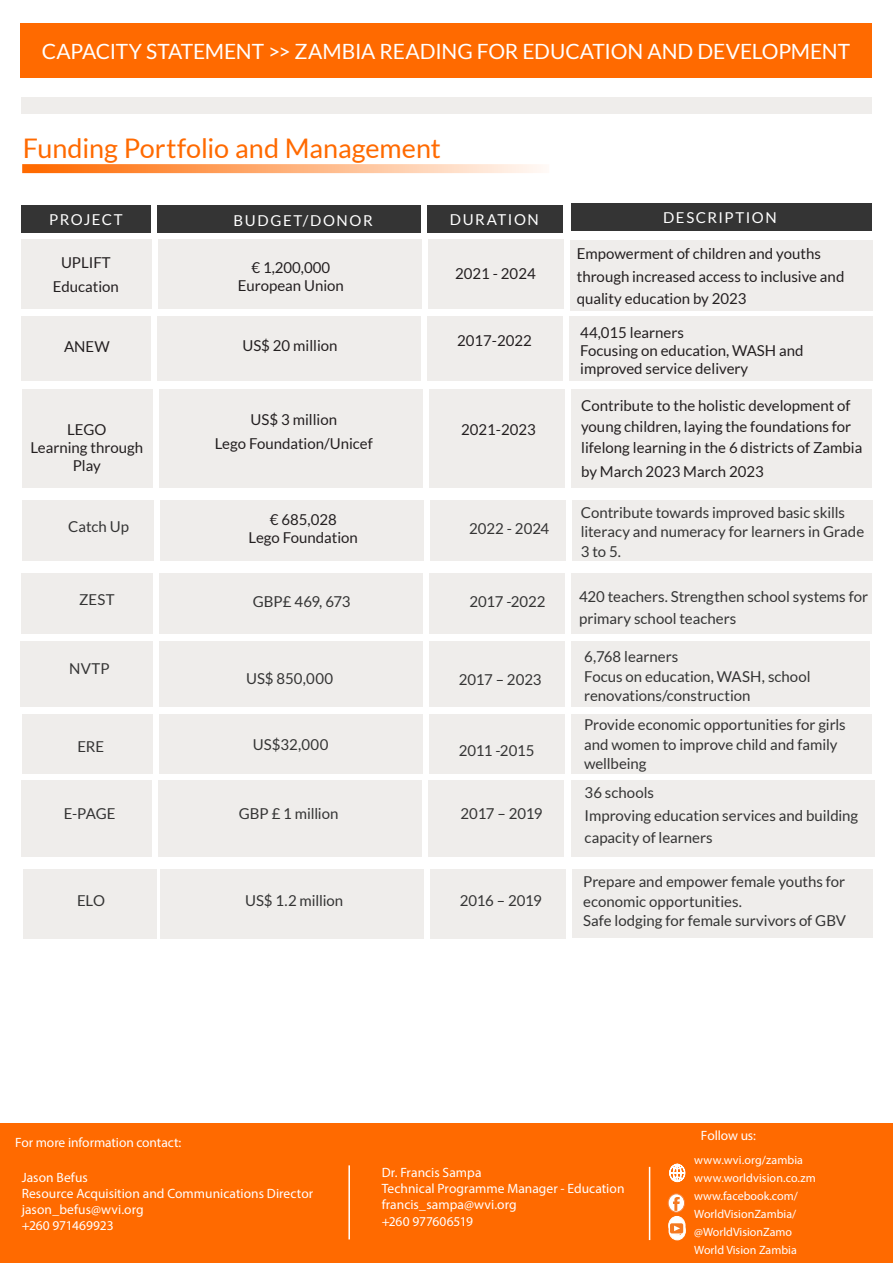
<style>
.page{position:relative;width:893px;height:1263px;background:#fff}
.page>*{position:absolute;margin:0;border:0;box-sizing:border-box;transform-origin:0 0}
.Paragraph_Style_1{font:27px "Lato";color:#ff6a00}
.t1{font:21px "Lato";letter-spacing:-.005em;color:#fff}
.t2{font:15px/19.5px "Lato";color:#343434}
.t3{font:15px/18px "Lato";color:#231f20}
.Paragraph_Style_1-2{font:15px "Lato";letter-spacing:.105em;color:#fff}
.t4{font:15px "Lato";letter-spacing:-.02em;color:#343434}
.Basic_Copy_White{font:13.5px "Myriad Pro";color:#fff}
.t5{font:12px/18px "Myriad Pro";color:#fff}
</style>
<div class="page">
<div style="left:21px;top:97px;width:851px;height:17px;background:#efedeb"></div>
<div style="left:20px;top:23px;width:852px;height:54px;background:#ff6a00"></div>
<div style="left:0;top:1124px;width:893px;height:139px;background:#ff6a00"></div>
<svg style="left:669px;top:1163px;width:17px;height:20px"></svg>
<div style="left:668px;top:1194px;width:16px;height:18px;background:#fff;border-radius:50%"></div>
<div style="left:668px;top:1194px;width:17px;height:18px;border:1px solid #f7833b;border-radius:50%"></div>
<svg style="left:673px;top:1197px;width:7px;height:14px"></svg>
<div style="left:669px;top:1221px;width:16px;height:19px;background:#fff;border-radius:50%"></div>
<div style="left:669px;top:1221px;width:17px;height:19px;border:1px solid #fff;border-radius:50%"></div>
<div style="left:669px;top:1216px;width:16px;height:19px;background:#fff;border-radius:50%"></div>
<div style="left:668px;top:1216px;width:17px;height:19px;border:1px solid #fff;border-radius:50%"></div>
<div style="left:670px;top:1223px;width:13px;height:10px;background:#f47921;border-radius:2px"></div>
<svg style="left:674px;top:1225px;width:7px;height:10px"></svg>
<hr style="left:348px;top:1165px;width:2px;height:74px;background:#fff">
<hr style="left:649px;top:1167px;width:1px;height:73px;background:#fff">
<div style="left:21px;top:316px;width:130px;height:64px;background:#efedeb"></div>
<div style="left:22px;top:389px;width:130px;height:98px;background:#efedeb"></div>
<div style="left:23px;top:869px;width:133px;height:70px;background:#efedeb"></div>
<div style="left:21px;top:573px;width:131px;height:61px;background:#efedeb"></div>
<div style="left:20px;top:641px;width:132px;height:66px;background:#efedeb"></div>
<div style="left:22px;top:714px;width:130px;height:59px;background:#efedeb"></div>
<div style="left:21px;top:780px;width:131px;height:76px;background:#efedeb"></div>
<div style="left:158px;top:316px;width:263px;height:64px;background:#efedeb"></div>
<div style="left:159px;top:389px;width:263px;height:98px;background:#efedeb"></div>
<div style="left:161px;top:869px;width:263px;height:69px;background:#efedeb"></div>
<div style="left:159px;top:573px;width:263px;height:61px;background:#efedeb"></div>
<div style="left:159px;top:641px;width:263px;height:66px;background:#efedeb"></div>
<div style="left:159px;top:714px;width:263px;height:59px;background:#efedeb"></div>
<div style="left:159px;top:780px;width:263px;height:76px;background:#efedeb"></div>
<div style="left:428px;top:316px;width:135px;height:64px;background:#efedeb"></div>
<div style="left:429px;top:389px;width:135px;height:98px;background:#efedeb"></div>
<div style="left:431px;top:869px;width:135px;height:69px;background:#efedeb"></div>
<div style="left:429px;top:573px;width:135px;height:61px;background:#efedeb"></div>
<div style="left:429px;top:641px;width:135px;height:66px;background:#efedeb"></div>
<div style="left:429px;top:714px;width:135px;height:59px;background:#efedeb"></div>
<div style="left:429px;top:780px;width:135px;height:76px;background:#efedeb"></div>
<div style="left:569px;top:316px;width:304px;height:64px;background:#efedeb"></div>
<div style="left:571px;top:389px;width:301px;height:98px;background:#efedeb"></div>
<div style="left:572px;top:869px;width:301px;height:68px;background:#efedeb"></div>
<div style="left:571px;top:573px;width:301px;height:61px;background:#efedeb"></div>
<div style="left:571px;top:641px;width:298px;height:66px;background:#efedeb"></div>
<div style="left:571px;top:714px;width:301px;height:59px;background:#efedeb"></div>
<div style="left:571px;top:780px;width:303px;height:76px;background:#efedeb"></div>
<div style="left:21px;top:205px;width:130px;height:27px;background:#343434"></div>
<div style="left:158px;top:205px;width:263px;height:27px;background:#343434"></div>
<div style="left:428px;top:205px;width:135px;height:27px;background:#343434"></div>
<div style="left:571px;top:204px;width:301px;height:27px;background:#343434"></div>
<svg style="left:22px;top:164px;width:521px;height:9px;background:#ffb078"></svg>
<div style="left:21px;top:240px;width:131px;height:69px;background:#efedeb"></div>
<div style="left:158px;top:240px;width:264px;height:69px;background:#efedeb"></div>
<div style="left:428px;top:240px;width:135px;height:69px;background:#efedeb"></div>
<div style="left:570px;top:240px;width:303px;height:70px;background:#efedeb"></div>
<div style="left:23px;top:500px;width:131px;height:61px;background:#efedeb"></div>
<div style="left:161px;top:500px;width:263px;height:61px;background:#efedeb"></div>
<div style="left:431px;top:500px;width:135px;height:61px;background:#efedeb"></div>
<div style="left:572px;top:500px;width:301px;height:61px;background:#efedeb"></div>
<p class="t1" style="left:42px;top:39px;width:810px">CAPACITY STATEMENT &gt;&gt; ZAMBIA READING FOR EDUCATION AND DEVELOPMENT</p>
<p class="Paragraph_Style_1" style="left:23px;top:133px;width:419px">Funding Portfolio and Management</p>
<p class="Paragraph_Style_1-2" style="left:49px;top:211px;width:75px">PROJECT</p>
<p class="Paragraph_Style_1-2" style="left:234px;top:212px;width:141px">BUDGET/DONOR</p>
<p class="Paragraph_Style_1-2" style="left:450px;top:211px;width:91px">DURATION</p>
<p class="Paragraph_Style_1-2" style="left:663px;top:209px;width:115px">DESCRIPTION</p>
<p class="t3" style="left:61px;top:254px;width:51px">UPLIFT</p>
<p class="t3" style="left:53px;top:278px;width:68px">Education</p>
<p class="t3" style="left:577px;top:242px;width:269px;line-height:22.5px">Empowerment of children and youths through increased access to inclusive and quality education by 2023</p>
<p class="t3" style="left:251px;top:258px;width:80px">€ 1,200,000</p>
<p class="t3" style="left:238px;top:276px;width:108px">European Union</p>
<p class="t3" style="left:455px;top:264px;width:82px">2021 - 2024</p>
<p class="t3" style="left:64px;top:337px;width:47px">ANEW</p>
<p class="t3" style="left:67px;top:420px;width:41px">LEGO</p>
<p class="t3" style="left:30px;top:438px;width:114px;text-align:center">Learning through<br>Play</p>
<p class="t3" style="left:242px;top:336px;width:97px">US$ 20 million</p>
<p class="t3" style="left:251px;top:411px;width:88px">US$ 3 million</p>
<p class="t3" style="left:215px;top:435px;width:159px">Lego Foundation/Unicef</p>
<p class="t3" style="left:457px;top:331px;width:76px">2017-2022</p>
<p class="t3" style="left:461px;top:421px;width:76px">2021-2023</p>
<p class="t3" style="left:580px;top:323px;width:105px">44,015 learners</p>
<p class="t3" style="left:580px;top:341px;width:225px">Focusing on education, WASH and improved service delivery</p>
<p class="t3" style="left:581px;top:395px;width:283px;line-height:21px">Contribute to the holistic development of young children, laying the foundations for lifelong learning in the 6 districts of Zambia</p>
<p class="t3" style="left:581px;top:462px;width:184px">by March 2023 March 2023</p>
<p class="t2" style="left:68px;top:517px;width:62px">Catch Up</p>
<p class="t3" style="left:270px;top:510px;width:68px">€ 685,028</p>
<p class="t3" style="left:249px;top:528px;width:111px">Lego Foundation</p>
<p class="t2" style="left:469px;top:518px;width:82px">2022 - 2024</p>
<p class="t2" style="left:581px;top:502px;width:285px">Contribute towards improved basic skills literacy and numeracy for learners in Grade<br>3 to 5.</p>
<p class="t2" style="left:79px;top:590px;width:37px">ZEST</p>
<p class="t2" style="left:253px;top:591px;width:99px">GBP£ 469, 673</p>
<p class="t2" style="left:469px;top:591px;width:78px">2017 -2022</p>
<p class="t2" style="left:579px;top:585px;width:290px;line-height:22.5px">420 teachers. Strengthen school systems for primary school teachers</p>
<p class="t2" style="left:69px;top:659px;width:42px">NVTP</p>
<p class="t2" style="left:246px;top:668px;width:89px">US$ 850,000</p>
<p class="t2" style="left:459px;top:670px;width:84px">2017 – 2023</p>
<p class="t2" style="left:584px;top:647px;width:96px">6,768 learners</p>
<p class="t2" style="left:584px;top:666px;width:228px">Focus on education, WASH, school renovations/construction</p>
<p class="t2" style="left:77px;top:737px;width:28px">ERE</p>
<p class="t2" style="left:64px;top:804px;width:53px">E-PAGE</p>
<p class="t2" style="left:253px;top:735px;width:77px">US$32,000</p>
<p class="t2" style="left:239px;top:804px;width:101px">GBP £ 1 million</p>
<p class="t2" style="left:459px;top:741px;width:77px">2011 -2015</p>
<p class="t4" style="left:461px;top:805px;width:84px">2017 – 2019</p>
<p class="t2" style="left:584px;top:715px;width:263px">Provide economic opportunities for girls and women to improve child and family wellbeing</p>
<p class="t2" style="left:585px;top:783px;width:71px">36 schools</p>
<p class="t2" style="left:585px;top:804px;width:275px;line-height:22.5px">Improving education services and building capacity of learners</p>
<p class="t2" style="left:77px;top:890px;width:29px">ELO</p>
<p class="t2" style="left:245px;top:890px;width:100px">US$ 1.2 million</p>
<p class="t4" style="left:460px;top:892px;width:84px">2016 – 2019</p>
<p class="t2" style="left:583px;top:872px;width:264px">Prepare and empower female youths for economic opportunities.</p>
<p class="t2" style="left:583px;top:911px;width:264px">Safe lodging for female survivors of GBV</p>
<p class="Basic_Copy_White" style="left:15px;top:1134px;width:168px">For more information contact:</p>
<p class="Basic_Copy_White" style="left:22px;top:1168px;width:68px">Jason Befus</p>
<p class="Basic_Copy_White" style="left:22px;top:1185px;width:293px">Resource Acquisition and Communications Director</p>
<p class="Basic_Copy_White" style="left:22px;top:1201px;width:123px">jason_befus@wvi.org</p>
<p class="Basic_Copy_White" style="left:22px;top:1217px;width:93px">+260 971469923</p>
<p class="Basic_Copy_White" style="left:382px;top:1164px;width:101px">Dr. Francis Sampa</p>
<p class="Basic_Copy_White" style="left:382px;top:1180px;width:244px">Technical Programme Manager - Education</p>
<p class="Basic_Copy_White" style="left:382px;top:1196px;width:137px">francis_sampa@wvi.org</p>
<p class="Basic_Copy_White" style="left:382px;top:1213px;width:93px">+260 977606519</p>
<p class="Basic_Copy_White" style="left:701px;top:1127px;width:56px">Follow us:</p>
<p class="t5" style="left:694px;top:1151px;width:110px">www.wvi.org/zambia</p>
<p class="t5" style="left:694px;top:1169px;width:123px">www.worldvision.co.zm</p>
<p class="t5" style="left:694px;top:1187px;width:105px">www.facebook.com/<br>WorldVisionZambia/</p>
<p class="t5" style="left:694px;top:1223px;width:99px">@WorldVisionZamo</p>
<p class="t5" style="left:694px;top:1241px;width:104px">World Vision Zambia</p>
</div>
